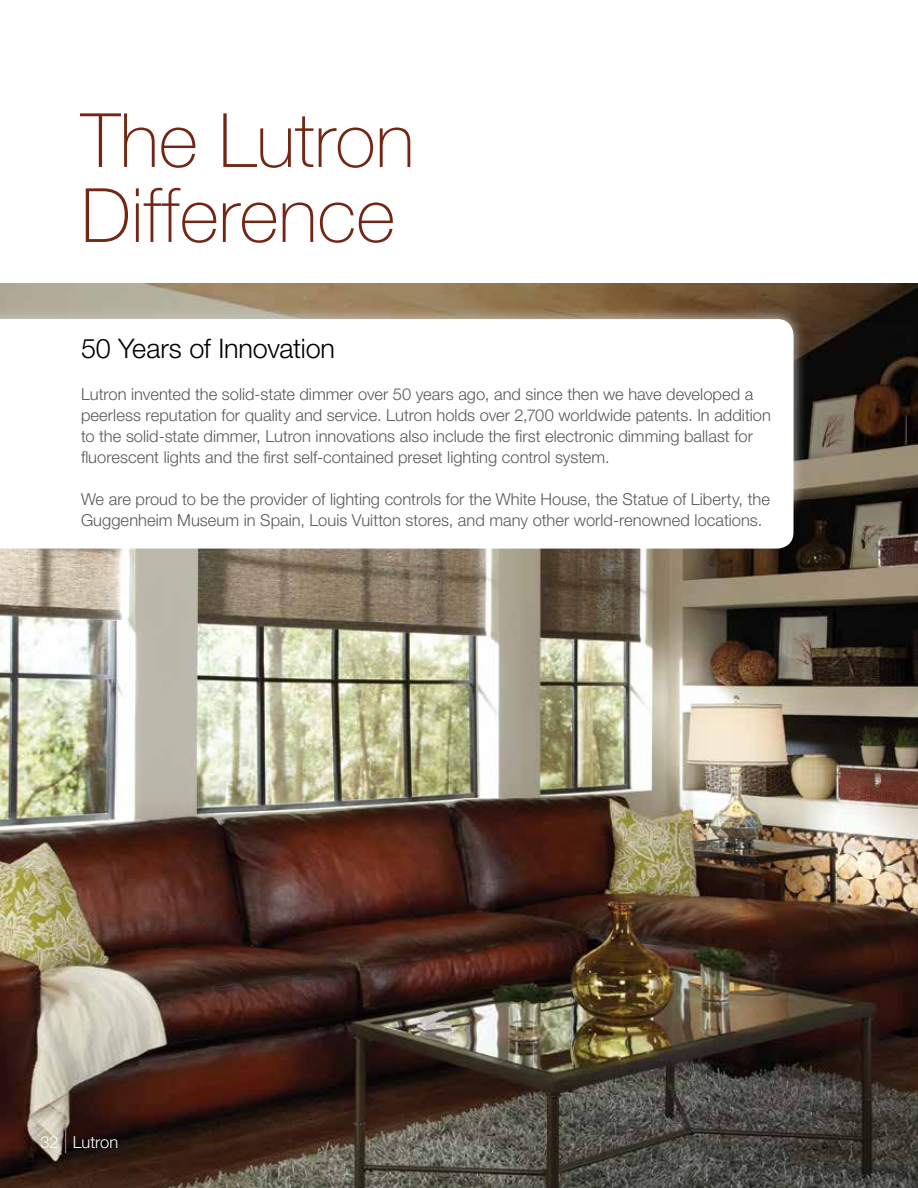
<style>
.page{position:relative;width:918px;height:1188px;background:#fff}
.page>*{position:absolute;margin:0;border:0;box-sizing:border-box;transform-origin:0 0}
.t1{font:100 75px/75px "Helvetica Neue LT Std";color:#732613}
.t2{font:300 27px "Helvetica Neue LT Std";letter-spacing:-.005em;color:#000}
.t3{font:300 16.5px/21px "Helvetica Neue LT Std";color:#58595b}
.t4{font:300 16.5px "Helvetica Neue LT Std";letter-spacing:-.01em;color:#fff}
.s1{font-weight:200;font-size:24px}
</style>
<div class="page">
<img style="left:0;top:284px;width:918px;height:904px">
<svg style="left:0;top:306px;width:806px;height:215px;background:#8e7f6a"></svg>
<svg style="left:0;top:319px;width:794px;height:230px"></svg>
<h1 class="t1" style="left:81px;top:103px;width:335px">The Lutron<br>Difference</h1>
<h2 class="t2" style="left:81px;top:332px;width:256px">50 Years of Innovation</h2>
<p class="t3" style="left:81px;top:384px;width:691px">Lutron invented the solid-state dimmer over 50 years ago, and since then we have developed a peerless reputation for quality and service. Lutron holds over 2,700 worldwide patents. In addition to the solid-state dimmer, Lutron innovations also include the first electronic dimming ballast for fluorescent lights and the first self-contained preset lighting control system.</p>
<p class="t3" style="left:81px;top:489px;width:691px">We are proud to be the provider of lighting controls for the White House, the Statue of Liberty, the<br>Guggenheim Museum in Spain, Louis Vuitton stores, and many other world-renowned locations.</p>
<p class="t4" style="left:40px;top:1132px;width:79px">32 <span class="s1">|</span> Lutron</p>
</div>
